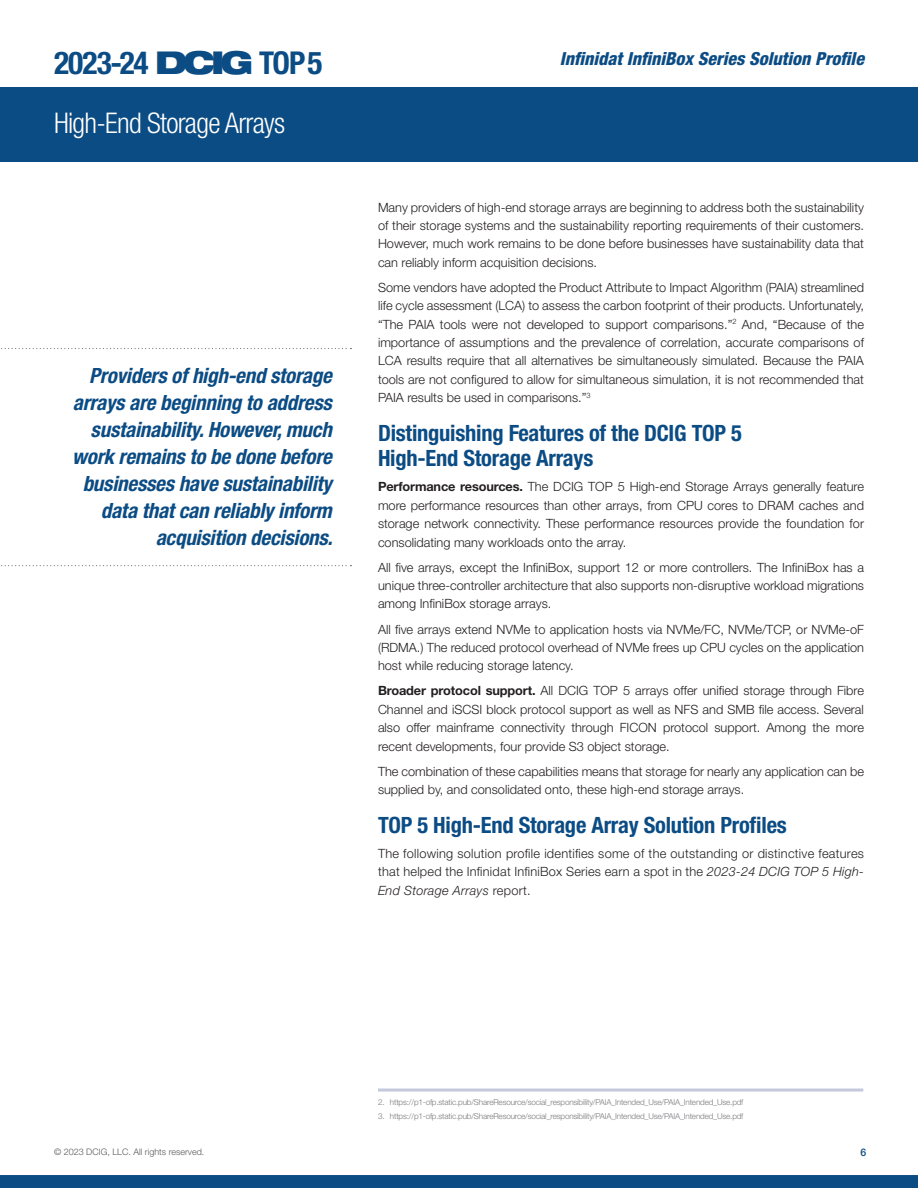
<style>
.page{position:relative;width:918px;height:1188px;background:#fff}
.page>*{position:absolute;margin:0;border:0;box-sizing:border-box;transform-origin:0 0}
.t1{font:700 condensed 31.5px "Helvetica Neue LT Std";letter-spacing:-.03em;color:#0c4c84}
.t2{font:300 condensed 28.5px "Helvetica Neue LT Std";letter-spacing:-.025em;color:#fff}
.Subhead___Large{font:700 condensed 22.5px/25.5px "Helvetica Neue LT Std";letter-spacing:-.01em;color:#0c4c84}
.Pull_quote{font:italic 700 condensed 21px/27px "Helvetica Neue LT Std";letter-spacing:-.01em;color:#0c4c84;text-align:right}
.t3{font:italic 800 condensed 18px "Helvetica Neue LT Std";color:#0c4c84}
.t4{font:300 12.75px/18.3px "Helvetica Neue LT Std";color:#231f20;text-align:justify}
.t5{font:500 10.5px "Helvetica Neue LT Std";color:#0c4c84}
.t6{font:300 9px "Helvetica Neue LT Std";color:#58595b}
.Footnotes_-_FIRST_wi{font:300 8.1px "Helvetica Neue LT Std";letter-spacing:-.02em;color:#797a7d}
.Footnotes{font:300 8.1px "Helvetica Neue LT Std";letter-spacing:-.02em;color:#797a7d}
.s1{font-weight:900;font-stretch:expanded}
.s2{font-weight:700}
.s3{font-style:italic}
</style>
<div class="page">
<div style="left:0;top:1175px;width:918px;height:13px;background:#0c4c84"></div>
<svg style="left:1px;top:348px;width:350px;height:1px"></svg>
<svg style="left:1px;top:565px;width:350px;height:1px"></svg>
<hr style="left:378px;top:1089px;width:485px;height:3px;background:#c5c9db">
<div style="left:0;top:88px;width:918px;height:74px;background:#0c4c84"></div>
<h1 class="t1" style="left:54px;top:44px;width:270px">2023-24 <span class="s1">DCIG</span> TOP 5</h1>
<h2 class="t2" style="left:54px;top:107px;width:233px">High-End Storage Arrays</h2>
<p class="Pull_quote" style="left:72px;top:362px;width:262px">Providers of high-end storage arrays are beginning to address sustainability. However, much work remains to be done before businesses have sustainability data that can reliably inform acquisition decisions.</p>
<h3 class="t3" style="left:560px;top:47px;width:306px">Infinidat InfiniBox Series Solution Profile</h3>
<p class="t4" style="left:378px;top:198px;width:488px">Many providers of high-end storage arrays are beginning to address both the sustainability of their storage systems and the sustainability reporting requirements of their customers.<br>However, much work remains to be done before businesses have sustainability data that can reliably inform acquisition decisions.</p>
<p class="t4" style="left:378px;top:278px;width:488px">Some vendors have adopted the Product Attribute to Impact Algorithm (PAIA) streamlined life cycle assessment (LCA) to assess the carbon footprint of their products. Unfortunately, “The PAIA tools were not developed to support comparisons.”<sup>2</sup> And, “Because of the importance of assumptions and the prevalence of correlation, accurate comparisons of LCA results require that all alternatives be simultaneously simulated. Because the PAIA tools are not configured to allow for simultaneous simulation, it is not recommended that PAIA results be used in comparisons.”<sup>3</sup></p>
<p class="Subhead___Large" style="left:378px;top:420px;width:365px">Distinguishing Features of the DCIG TOP 5<br>High-End Storage Arrays</p>
<p class="t4" style="left:378px;top:478px;width:488px"><span class="s2">Performance resources.</span> The DCIG TOP 5 High-end Storage Arrays generally feature more performance resources than other arrays, from CPU cores to DRAM caches and storage network connectivity. These performance resources provide the foundation for consolidating many workloads onto the array.</p>
<p class="t4" style="left:378px;top:558px;width:488px">All five arrays, except the InfiniBox, support 12 or more controllers. The InfiniBox has a unique three-controller architecture that also supports non-disruptive workload migrations among InfiniBox storage arrays.</p>
<p class="t4" style="left:378px;top:620px;width:488px">All five arrays extend NVMe to application hosts via NVMe/FC, NVMe/TCP, or NVMe-oF (RDMA.) The reduced protocol overhead of NVMe frees up CPU cycles on the application host while reducing storage latency.</p>
<p class="t4" style="left:378px;top:682px;width:488px"><span class="s2">Broader protocol support.</span> All DCIG TOP 5 arrays offer unified storage through Fibre Channel and iSCSI block protocol support as well as NFS and SMB file access. Several also offer mainframe connectivity through FICON protocol support. Among the more recent developments, four provide S3 object storage.</p>
<p class="t4" style="left:378px;top:762px;width:487px">The combination of these capabilities means that storage for nearly any application can be supplied by, and consolidated onto, these high-end storage arrays.</p>
<p class="Subhead___Large" style="left:378px;top:812px;width:410px">TOP 5 High-End Storage Array Solution Profiles</p>
<p class="t4" style="left:378px;top:844px;width:488px">The following solution profile identifies some of the outstanding or distinctive features that helped the Infinidat InfiniBox Series earn a spot in the <span class="s3">2023-24 DCIG TOP 5 High-End Storage Arrays</span> report.</p>
<p class="Footnotes_-_FIRST_wi" style="left:378px;top:1097px;width:367px">2. https://p1-ofp.static.pub/ShareResource/social_responsibility/PAIA_Intended_Use/PAIA_Intended_Use.pdf</p>
<p class="Footnotes" style="left:378px;top:1111px;width:367px">3. https://p1-ofp.static.pub/ShareResource/social_responsibility/PAIA_Intended_Use/PAIA_Intended_Use.pdf</p>
<p class="t6" style="left:54px;top:1147px;width:152px">© 2023 DCIG, LLC. All rights reserved.</p>
<p class="t5" style="left:860px;top:1146px;width:7px">6</p>
</div>
